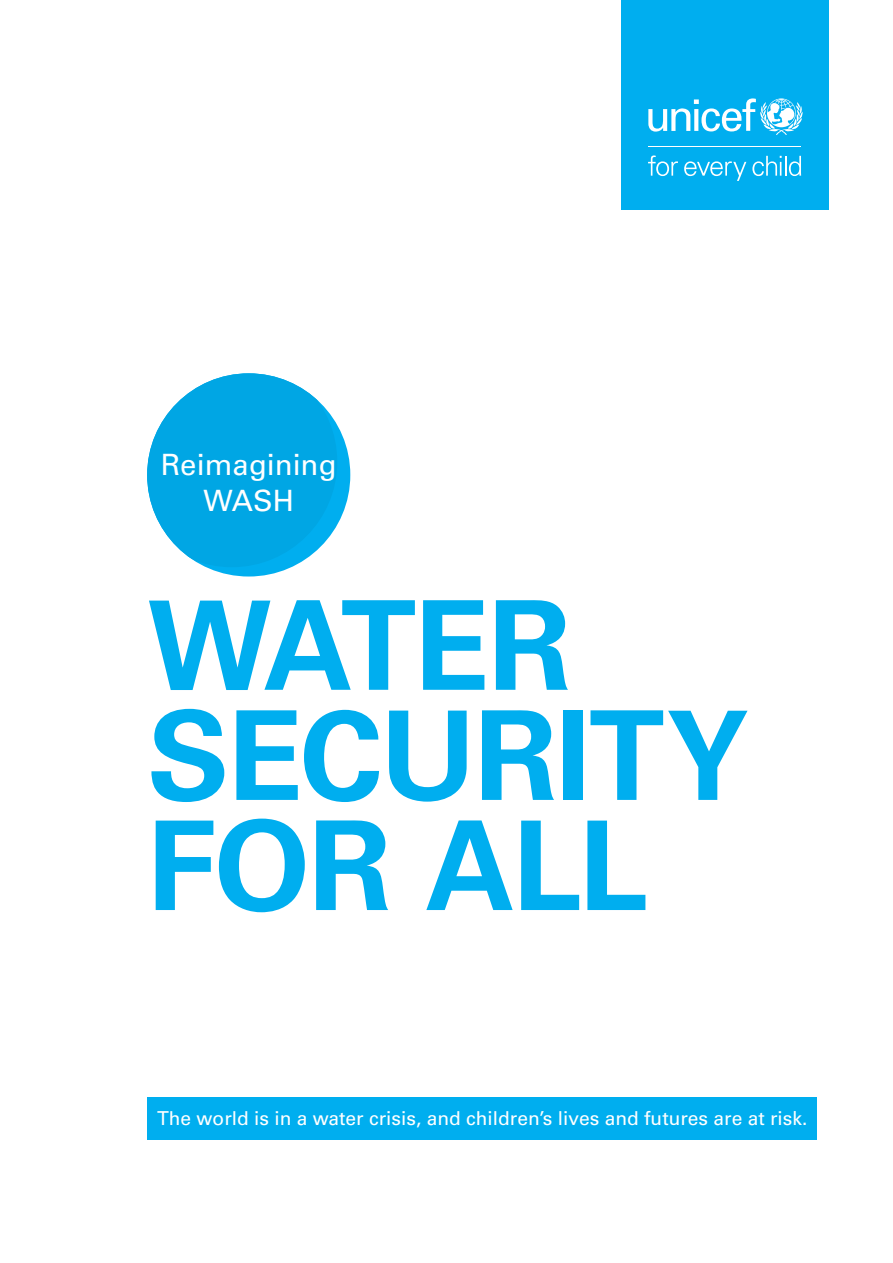
<style>
.page{position:relative;width:893px;height:1263px;background:#fff}
.page>*{position:absolute;margin:0;border:0;box-sizing:border-box;transform-origin:0 0}
.t1{font:700 123.9px/110.1px "Univers LT Std";letter-spacing:-.02em;color:#00aeef}
.t2{font:29.4px/36.3px "Univers LT Std";color:#fff;text-align:center}
.t3{font:19.2px "Univers LT Pro 55 Roman";color:#fff}
</style>
<div class="page">
<div style="left:622px;top:0;width:207px;height:209px;background:#00aeef"></div>
<svg style="left:648px;top:98px;width:155px;height:37px"></svg>
<hr style="left:648px;top:146px;width:153px;height:1px;background:#fff">
<svg style="left:648px;top:155px;width:30px;height:21px"></svg>
<svg style="left:684px;top:161px;width:62px;height:20px"></svg>
<svg style="left:752px;top:156px;width:49px;height:20px"></svg>
<div style="left:147px;top:373px;width:203px;height:203px;background:#00aeef;border-radius:50%"></div>
<svg style="left:147px;top:373px;width:190px;height:194px"></svg>
<div style="left:147px;top:1097px;width:669px;height:43px;background:#00aeef"></div>
<p class="t2" style="left:161px;top:446px;width:177px">Reimagining<br>WASH</p>
<p class="t1" style="left:147px;top:592px;width:603px">WATER<br>SECURITY</p>
<p class="t1" style="left:147px;top:812px;width:502px">FOR ALL</p>
<p class="t3" style="left:157px;top:1106px;width:652px">The world is in a water crisis, and children’s lives and futures are at risk.</p>
</div>
